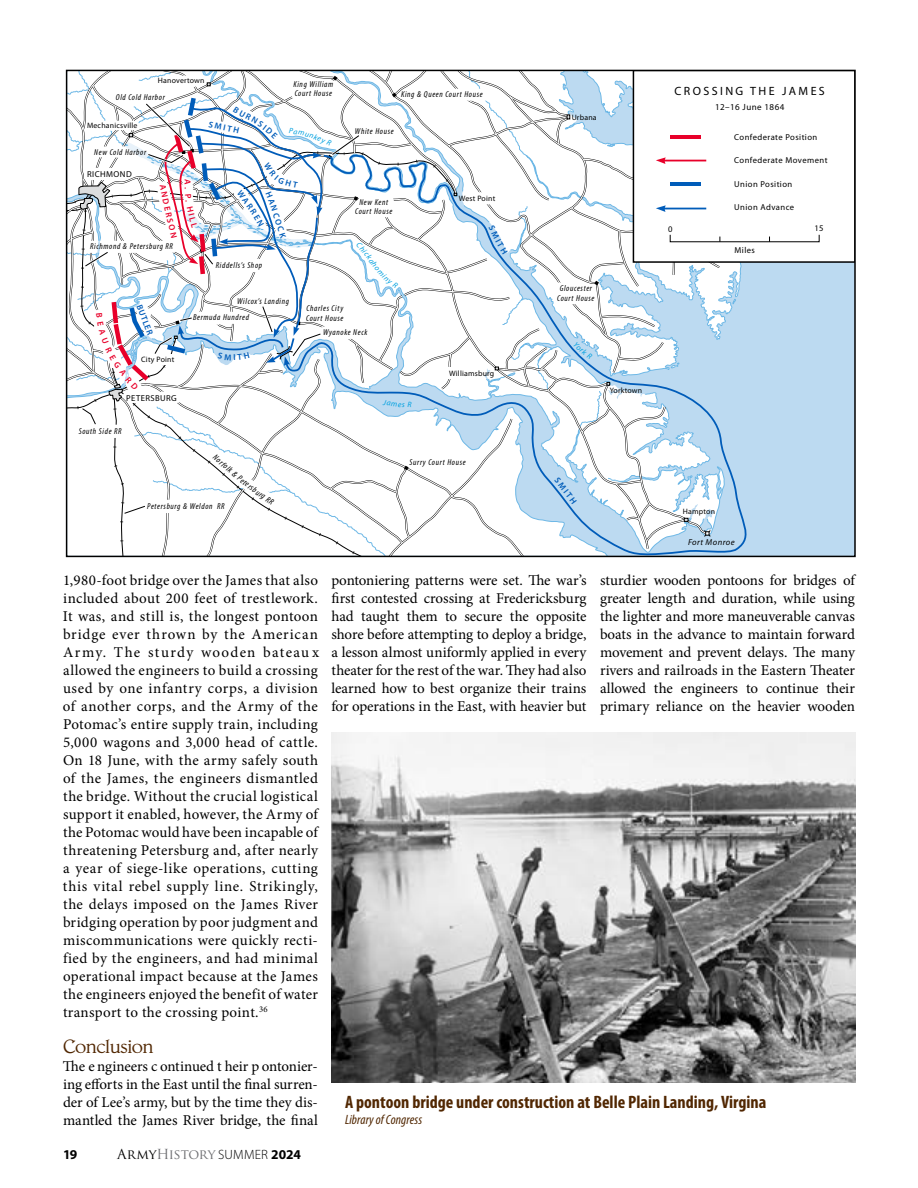
<style>
.page{position:relative;width:918px;height:1188px;background:#fff}
.page>*{position:absolute;margin:0;border:0;box-sizing:border-box;transform-origin:0 0}
.BODY_No_Indent{font:300 19.5px "Belwe Std";letter-spacing:-.03em;color:#512702}
.t1{font:700 condensed 18px "Myriad Pro";color:#512702}
.BODY_No_Indent-2{font:15px/18px "Minion Pro";letter-spacing:.005em;color:#000;text-align:justify}
.t2{font:13.5px "Trajan Pro";letter-spacing:-.02em;color:#6d6e71}
.t3{font:italic condensed 13.5px "Myriad Pro";letter-spacing:.005em;color:#512702}
.t4{font:700 13.5px "Myriad Pro";color:#000}
.t5{font:12px "Myriad Pro";letter-spacing:.2em;color:#000}
.t6{font:9px "Myriad Pro";letter-spacing:.05em;color:#000}
.t7{font:italic condensed 8.55px/9.4px "Myriad Pro";letter-spacing:.075em;color:#000}
.t8{font:8.55px "Myriad Pro";letter-spacing:.05em;color:#000}
.t9{font:italic 8.55px "Myriad Pro";letter-spacing:.05em;color:#000}
.t10{font:600 8.55px "Myriad Pro";color:#005cb9}
.t11{font:7.8px "Myriad Pro";letter-spacing:.025em;color:#000}
.s1{color:#000}
.s2{font-family:"Myriad Pro";font-weight:300;color:#000}
.s3{font-family:"Myriad Pro";font-weight:700;color:#000}
</style>
<div class="page">
<img style="left:332px;top:733px;width:523px;height:350px">
<div style="left:67px;top:70px;width:788px;height:486px;background:#bcdaf1"></div>
<div style="left:633px;top:70px;width:222px;height:192px;background:#fff"></div>
<svg style="left:67px;top:70px;width:670px;height:486px"></svg>
<p class="t11" style="left:158px;top:76px;width:48px">Hanovertown</p>
<p class="t7" style="left:116px;top:93px;width:51px">Old Cold Harbor</p>
<p class="t11" style="left:87px;top:120px;width:52px">Mechanicsville</p>
<p class="t7" style="left:94px;top:147px;width:53px">New Cold Harbor</p>
<p class="t8" style="left:87px;top:169px;width:46px">RICHMOND</p>
<p class="t7" style="left:90px;top:242px;width:85px">Richmond &amp; Petersburg RR</p>
<p class="t7" style="left:216px;top:260px;width:48px">Riddells’s Shop</p>
<p class="t7" style="left:294px;top:79px;width:41px">King William<br>Court House</p>
<p class="t7" style="left:401px;top:89px;width:83px">King &amp; Queen Court House</p>
<p class="t7" style="left:355px;top:126px;width:40px">White House</p>
<p class="t7" style="left:355px;top:197px;width:39px;text-align:center">New Kent<br>Court House</p>
<p class="t11" style="left:459px;top:193px;width:38px">West Point</p>
<p class="t10" style="left:144px;top:303px;width:34px;rotate:69deg">BUTLER</p>
<p class="t11" style="left:141px;top:354px;width:35px">City Point</p>
<p class="t8" style="left:126px;top:393px;width:52px">PETERSBURG</p>
<p class="t7" style="left:79px;top:427px;width:44px">South Side RR</p>
<p class="t7" style="left:237px;top:296px;width:53px">Wilcox’s Landing</p>
<p class="t7" style="left:193px;top:313px;width:57px">Bermuda Hundred</p>
<p class="t7" style="left:306px;top:304px;width:39px">Charles City<br>Court House</p>
<p class="t7" style="left:323px;top:328px;width:46px">Wyanoke Neck</p>
<p class="t7" style="left:217px;top:453px;width:21px;rotate:41deg">Norfol</p>
<p class="t7" style="left:147px;top:502px;width:79px">Petersburg &amp; Weldon RR</p>
<p class="t11" style="left:449px;top:368px;width:47px">Williamsburg</p>
<p class="t7" style="left:410px;top:457px;width:58px">Surry Court House</p>
<p class="t11" style="left:572px;top:113px;width:26px">Urbana</p>
<p class="t7" style="left:557px;top:284px;width:39px">Gloucester<br>Court House</p>
<p class="t5" style="left:675px;top:84px;width:152px">CROSSING THE JAMES</p>
<p class="t6" style="left:715px;top:102px;width:71px">12–16 June 1864</p>
<p class="t8" style="left:734px;top:131px;width:85px">Confederate Position</p>
<p class="t8" style="left:734px;top:155px;width:95px">Confederate Movement</p>
<p class="t8" style="left:734px;top:178px;width:60px">Union Position</p>
<p class="t8" style="left:734px;top:202px;width:62px">Union Advance</p>
<p class="t8" style="left:668px;top:224px;width:6px">0</p>
<p class="t8" style="left:814px;top:223px;width:11px">15</p>
<p class="t8" style="left:735px;top:245px;width:22px">Miles</p>
<p class="t11" style="left:610px;top:386px;width:34px">Yorktown</p>
<p class="t11" style="left:683px;top:507px;width:34px">Hampton</p>
<p class="t9" style="left:688px;top:537px;width:48px">Fort Monroe</p>
<p class="BODY_No_Indent-2" style="left:63px;top:571px;width:258px">1,980-foot bridge over the James that also included about 200 feet of trestlework.<br>It was, and still is, the longest pontoon bridge ever thrown by the American Army. The sturdy wooden bateau x allowed the engineers to build a crossing used by one infantry corps, a division of another corps, and the Army of the Potomac’s entire supply train, including 5,000 wagons and 3,000 head of cattle.<br>On 18 June, with the army safely south of the James, the engineers dismantled the bridge. Without the crucial logistical support it enabled, however, the Army of the Potomac would have been incapable of threatening Petersburg and, after nearly a year of siege-like operations, cutting this vital rebel supply line. Strikingly, the delays imposed on the James River bridging operation by poor judgment and miscommunications were quickly recti&shy;fied by the engineers, and had minimal operational impact because at the James the engineers enjoyed the benefit of water transport to the crossing point.<sup>36</sup></p>
<p class="BODY_No_Indent" style="left:63px;top:1035px;width:92px">Conclusion</p>
<p class="BODY_No_Indent-2" style="left:63px;top:1057px;width:256px">The e ngineers c ontinued t heir p ontonier&shy;ing efforts in the East until the final surren&shy;der of Lee’s army, but by the time they dis&shy;mantled the James River bridge, the final</p>
<p class="t4" style="left:63px;top:1147px;width:16px">19</p>
<p class="t2" style="left:117px;top:1146px;width:186px"><span class="s1">Army</span>History <span class="s2">SUMMER</span> <span class="s3">2024</span></p>
<p class="BODY_No_Indent-2" style="left:332px;top:571px;width:257px">pontoniering patterns were set. The war’s first contested crossing at Fredericksburg had taught them to secure the opposite shore before attempting to deploy a bridge, a lesson almost uniformly applied in every theater for the rest of the war. They had also learned how to best organize their trains for operations in the East, with heavier but</p>
<p class="BODY_No_Indent-2" style="left:600px;top:571px;width:257px">sturdier wooden pontoons for bridges of greater length and duration, while using the lighter and more maneuverable canvas boats in the advance to maintain forward movement and prevent delays. The many rivers and railroads in the Eastern Theater allowed the engineers to continue their primary reliance on the heavier wooden</p>
<p class="t1" style="left:345px;top:1092px;width:423px">A pontoon bridge under construction at Belle Plain Landing, Virgina</p>
<p class="t3" style="left:345px;top:1111px;width:79px">Library of Congress</p>
</div>
